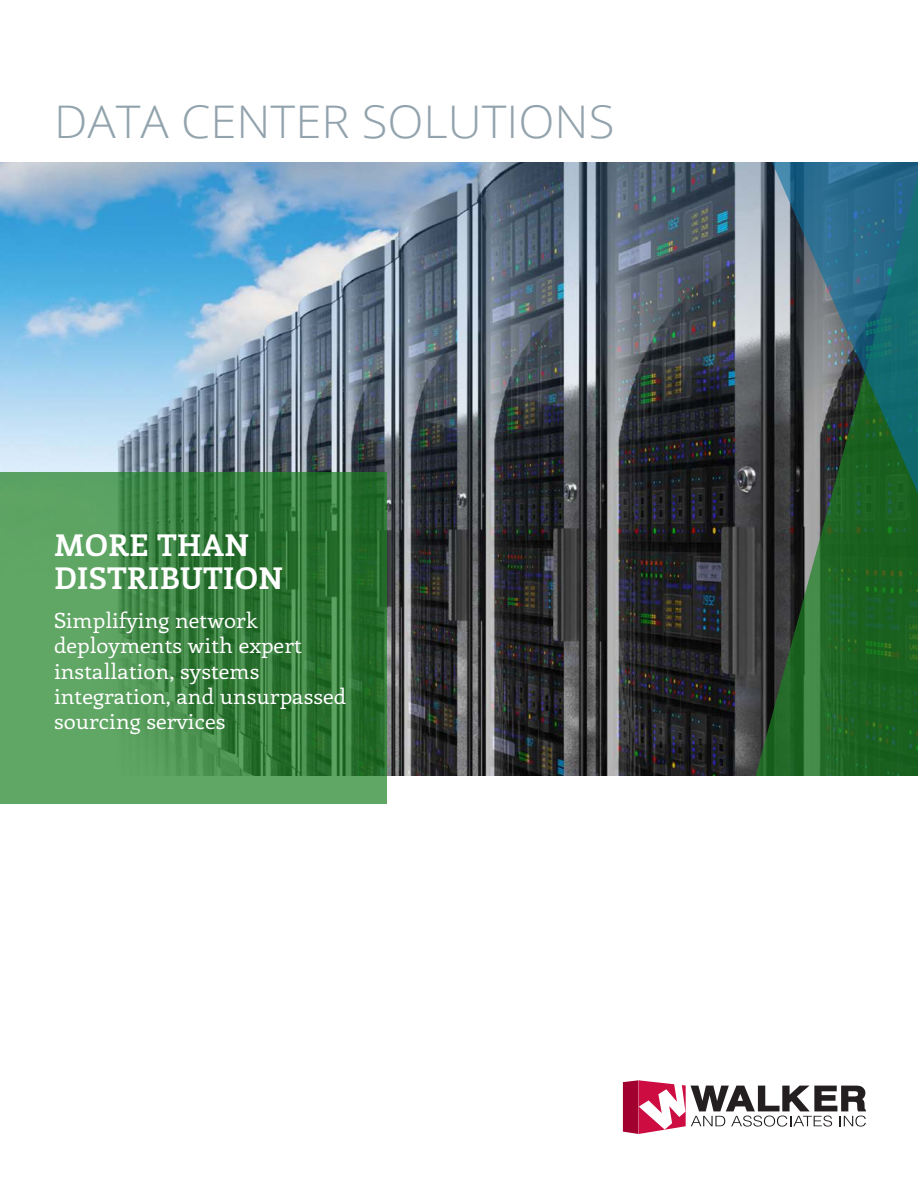
<style>
.page{position:relative;width:918px;height:1188px;background:#fff}
.page>*{position:absolute;margin:0;border:0;box-sizing:border-box;transform-origin:0 0}
.t1{font:300 45px "Open Sans";color:#92a3ad;scale:1.05 1}
.t2{font:700 30px "Enriqueta";color:#fff;scale:1.05 1}
.t3{font:21px/25.2px "Enriqueta";color:#fff;scale:1.05 1}
</style>
<div class="page">
<img style="left:0;top:162px;width:755px;height:614px">
<svg style="left:755px;top:162px;width:163px;height:614px;background:#336238"></svg>
<svg style="left:771px;top:162px;width:147px;height:462px;background:#34625a"></svg>
<svg style="left:0;top:472px;width:387px;height:332px;background:#458b4a"></svg>
<svg style="left:623px;top:1080px;width:243px;height:54px"></svg>
<p class="t1" style="left:54px;top:91px;width:535px">DATA CENTER SOLUTIONS</p>
<p class="t2" style="left:54px;top:523px;width:188px">MORE THAN</p>
<p class="t2" style="left:54px;top:556px;width:220px">DISTRIBUTION</p>
<p class="t3" style="left:54px;top:607px;width:280px">Simplifying network deployments with expert installation, systems integration, and unsurpassed sourcing services</p>
</div>
